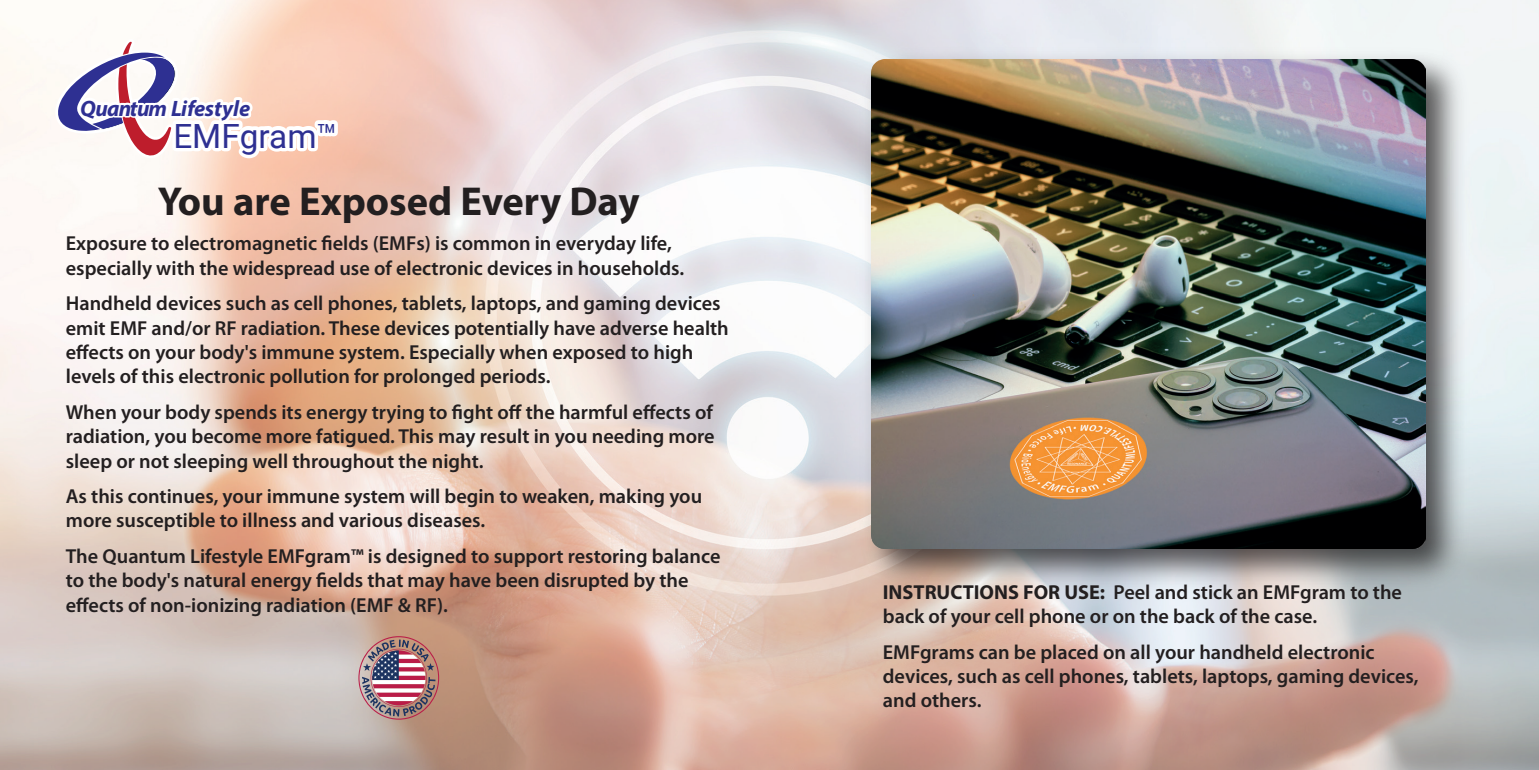
<style>
.page{position:relative;width:1539px;height:770px;background:#fff}
.page>*{position:absolute;margin:0;border:0;box-sizing:border-box;transform-origin:0 0}
.t1{font:700 40.5px "Myriad Pro";color:#231f20}
.t2{font:33.3px "Roboto";color:#2e3092}
.t3{font:italic 700 22.28px "Myriad Pro";letter-spacing:-.02em;color:#283890}
.t4{font:600 20.25px/24.3px "Myriad Pro";color:#231f20}
.s1{color:#2e3092}
.s2{font-weight:700}
</style>
<div class="page">
<img style="left:0;top:0;width:1539px;height:770px">
<svg style="left:39px;top:34px;width:303px;height:136px"></svg>
<img style="left:853px;top:41px;width:622px;height:557px">
<img style="left:871px;top:59px;width:555px;height:490px">
<svg style="left:358px;top:636px;width:81px;height:83px"></svg>
<p class="t3" style="left:80px;top:94px;width:171px">Q<span class="s1">ua</span>ntum Lifestyle</p>
<h2 class="t2" style="left:173px;top:112px;width:166px">EMFgram™</h2>
<h1 class="t1" style="left:158px;top:178px;width:483px">You are Exposed Every Day</h1>
<p class="t4" style="left:66px;top:232px;width:620px">Exposure to electromagnetic fields (EMFs) is common in everyday life, especially with the widespread use of electronic devices in households.</p>
<p class="t4" style="left:66px;top:292px;width:665px">Handheld devices such as cell phones, tablets, laptops, and gaming devices emit EMF and/or RF radiation. These devices potentially have adverse health effects on your body's immune system. Especially when exposed to high levels of this electronic pollution for prolonged periods.</p>
<p class="t4" style="left:66px;top:400px;width:650px;text-align:justify">When your body spends its energy trying to fight off the harmful effects of radiation, you become more fatigued. This may result in you needing more sleep or not sleeping well throughout the night.</p>
<p class="t4" style="left:66px;top:484px;width:638px">As this continues, your immune system will begin to weaken, making you more susceptible to illness and various diseases.</p>
<p class="t4" style="left:66px;top:544px;width:656px">The Quantum Lifestyle EMFgram™ is designed to support restoring balance to the body's natural energy fields that may have been disrupted by the effects of non-ionizing radiation (EMF &amp; RF).</p>
<p class="t4" style="left:883px;top:580px;width:521px"><span class="s2">INSTRUCTIONS FOR USE:</span> Peel and stick an EMFgram to the back of your cell phone or on the back of the case.</p>
<p class="t4" style="left:883px;top:640px;width:537px">EMFgrams can be placed on all your handheld electronic devices, such as cell phones, tablets, laptops, gaming devices, and others.</p>
</div>
